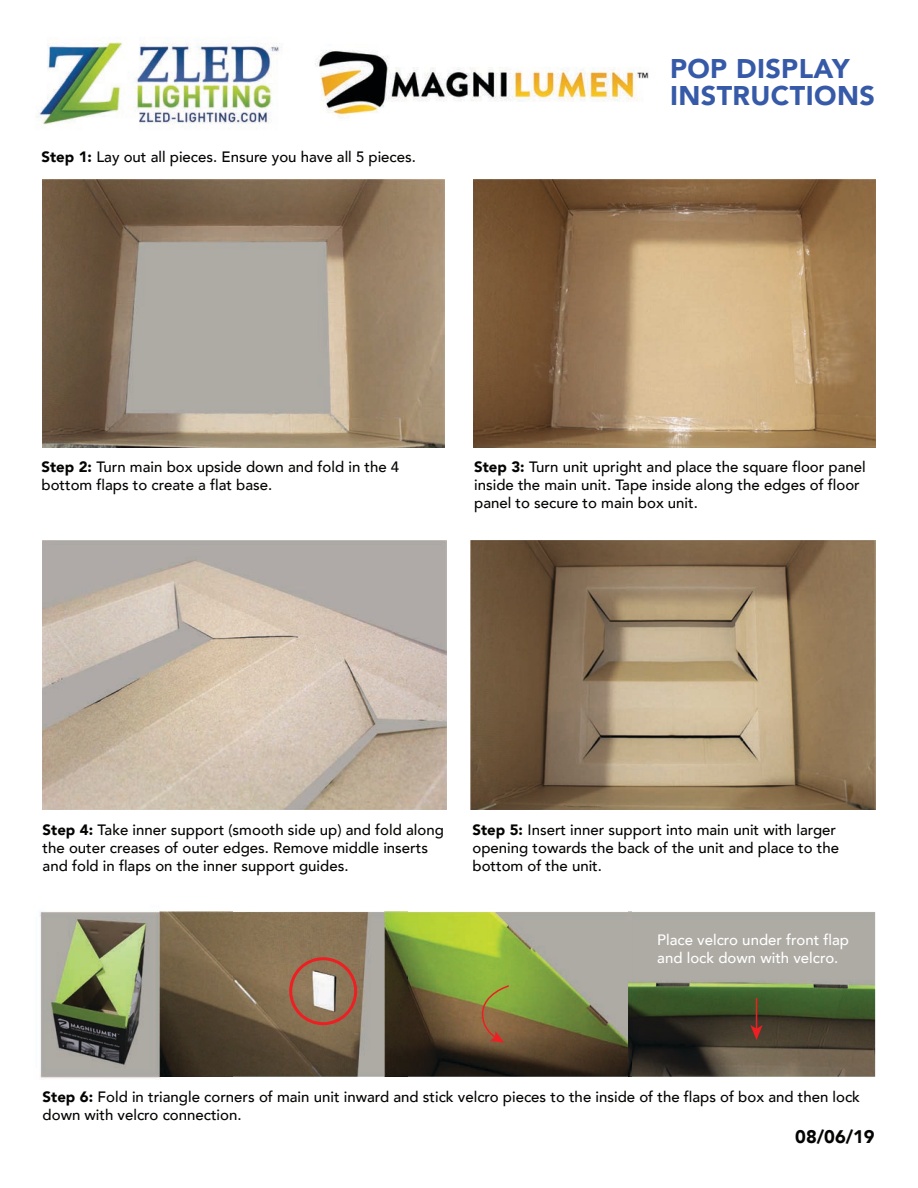
<style>
.page{position:relative;width:918px;height:1188px;background:#fff}
.page>*{position:absolute;margin:0;border:0;box-sizing:border-box;transform-origin:0 0}
.t1{font:900 27px/27px "Avenir";letter-spacing:.015em;color:#365aa8}
.t2{font:900 18.15px "Avenir";color:#040503}
.t3{font:500 15px/18px "Avenir";color:#040503}
.t4{font:500 15px/18px "Avenir";color:#fff}
.s1{font-weight:900}
</style>
<div class="page">
<img style="left:36px;top:42px;width:246px;height:87px">
<img style="left:315px;top:50px;width:334px;height:69px">
<img style="left:473px;top:180px;width:402px;height:268px">
<img style="left:233px;top:912px;width:151px;height:165px">
<img style="left:407px;top:912px;width:221px;height:165px">
<img style="left:384px;top:912px;width:23px;height:165px">
<img style="left:471px;top:540px;width:404px;height:270px">
<img style="left:42px;top:540px;width:404px;height:270px">
<img style="left:39px;top:911px;width:194px;height:168px">
<img style="left:42px;top:180px;width:402px;height:268px">
<img style="left:632px;top:912px;width:243px;height:165px">
<img style="left:628px;top:912px;width:4px;height:165px">
<div style="left:289px;top:957px;width:68px;height:68px;border:3px solid #ee1f23;border-radius:50%"></div>
<svg style="left:481px;top:984px;width:29px;height:59px"></svg>
<hr style="left:756px;top:998px;width:1px;height:31px;background:#ee1f23">
<svg style="left:750px;top:1025px;width:13px;height:15px"></svg>
<p class="t3" style="left:42px;top:147px;width:376px"><span class="s1">Step 1:</span> Lay out all pieces. Ensure you have all 5 pieces.</p>
<h1 class="t1" style="left:670px;top:55px;width:206px">POP DISPLAY<br>INSTRUCTIONS</h1>
<p class="t3" style="left:42px;top:457px;width:359px"><span class="s1">Step 2:</span> Turn main box upside down and fold in the 4 bottom flaps to create a flat base.</p>
<p class="t3" style="left:474px;top:457px;width:393px"><span class="s1">Step 3:</span> Turn unit upright and place the square floor panel inside the main unit. Tape inside along the edges of floor panel to secure to main box unit.</p>
<p class="t3" style="left:43px;top:820px;width:403px"><span class="s1">Step 4:</span> Take inner support (smooth side up) and fold along the outer creases of outer edges. Remove middle inserts and fold in flaps on the inner support guides.</p>
<p class="t3" style="left:473px;top:820px;width:368px"><span class="s1">Step 5:</span> Insert inner support into main unit with larger opening towards the back of the unit and place to the bottom of the unit.</p>
<p class="t4" style="left:657px;top:930px;width:193px">Place velcro under front flap and lock down with velcro.</p>
<p class="t3" style="left:43px;top:1087px;width:819px"><span class="s1">Step 6:</span> Fold in triangle corners of main unit inward and stick velcro pieces to the inside of the flaps of box and then lock down with velcro connection.</p>
<p class="t2" style="left:795px;top:1121px;width:81px">08/06/19</p>
</div>
